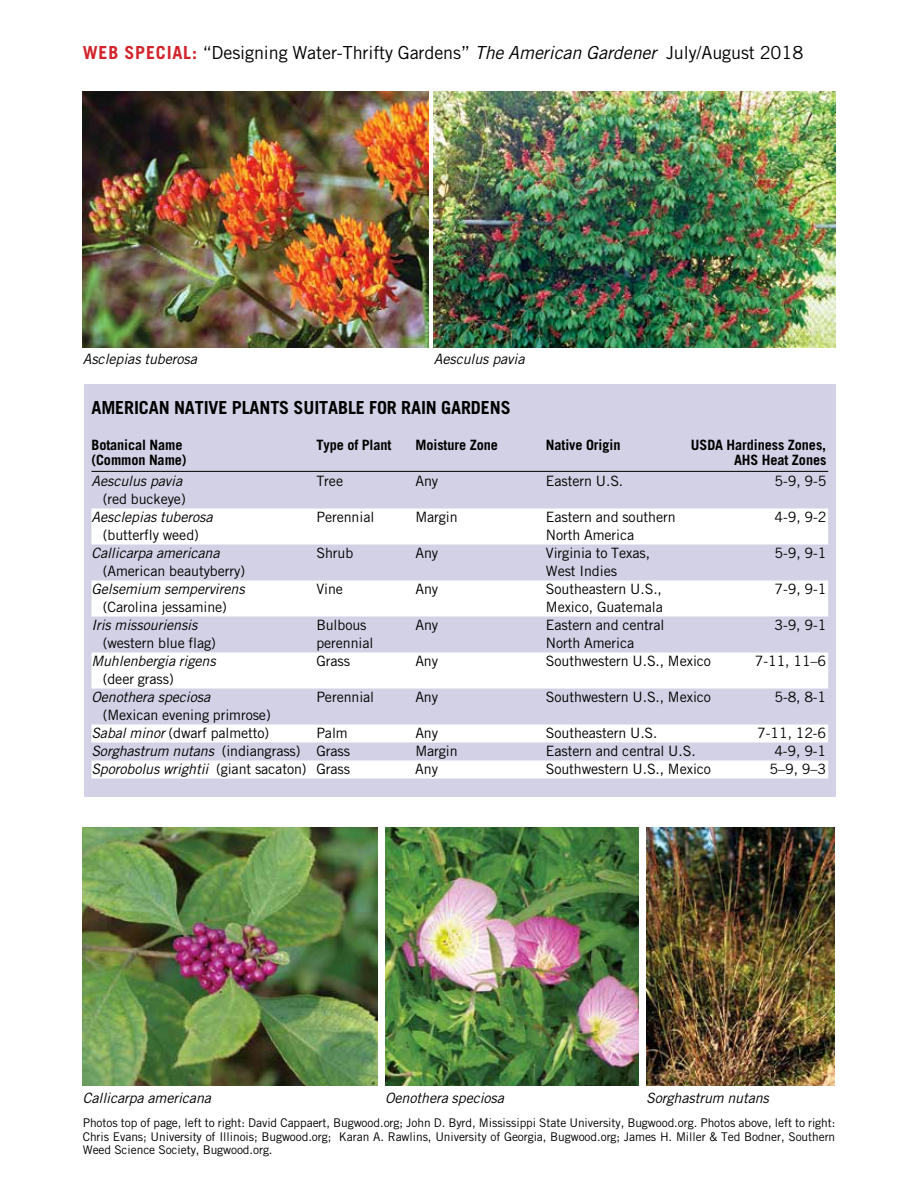
<style>
.page{position:relative;width:918px;height:1188px;background:#fff}
.page>*{position:absolute;margin:0;border:0;box-sizing:border-box;transform-origin:0 0}
.t1{font:18px "Trade Gothic";letter-spacing:-.005em;color:#000}
.t2{font:700 18px "Trade Gothic";letter-spacing:-.005em;color:#000}
.t3{font:14.25px/18px "Trade Gothic";letter-spacing:-.005em;color:#000;text-align:right}
.t4{font:italic 14.25px "Trade Gothic";letter-spacing:-.005em;color:#000}
.t5{font:700 14.25px "Trade Gothic";letter-spacing:-.005em;color:#000}
.t6{font:12px/13.5px "Trade Gothic";letter-spacing:-.005em;color:#000;text-align:justify}
.s1{font-weight:700;color:#d2232a}
.s2{font-style:italic}
</style>
<div class="page">
<div style="left:84px;top:385px;width:752px;height:412px;background:#d2d1e5"></div>
<hr style="left:92px;top:471px;width:736px;height:1px;background:#000">
<div style="left:92px;top:508px;width:736px;height:36px;background:#fff"></div>
<div style="left:92px;top:580px;width:736px;height:36px;background:#fff"></div>
<div style="left:92px;top:652px;width:736px;height:36px;background:#fff"></div>
<div style="left:92px;top:724px;width:736px;height:18px;background:#fff"></div>
<div style="left:92px;top:760px;width:736px;height:18px;background:#fff"></div>
<img style="left:83px;top:92px;width:345px;height:255px">
<img style="left:385px;top:828px;width:254px;height:257px">
<img style="left:646px;top:828px;width:188px;height:257px">
<img style="left:434px;top:92px;width:401px;height:255px">
<img style="left:83px;top:828px;width:295px;height:257px">
<p class="t1" style="left:83px;top:42px;width:722px"><span class="s1">WEB SPECIAL:</span> “Designing Water-Thrifty Gardens” <span class="s2">The American Gardener</span> July/August 2018</p>
<p class="t4" style="left:83px;top:350px;width:116px">Asclepias tuberosa</p>
<p class="t4" style="left:434px;top:350px;width:92px">Aesculus pavia</p>
<p class="t2" style="left:92px;top:397px;width:421px">American Native Plants Suitable for Rain Gardens</p>
<p class="t5" style="left:92px;top:436px;width:93px">Botanical Name</p>
<p class="t5" style="left:316px;top:436px;width:91px">Type of Plant M</p>
<p class="t5" style="left:426px;top:436px;width:103px">oisture Zone N</p>
<p class="t5" style="left:554px;top:436px;width:94px">ative Origin USD</p>
<p class="t5" style="left:715px;top:436px;width:112px">A Hardiness Zones,</p>
<p class="t5" style="left:92px;top:451px;width:97px">(Common Name)</p>
<p class="t5" style="left:734px;top:451px;width:94px">AHS Heat Zones</p>
<p class="t4" style="left:91px;top:472px;width:92px">Aesculus pavia</p>
<p class="t3" style="left:316px;top:472px;width:28px">Tree</p>
<p class="t3" style="left:415px;top:472px;width:24px">Any</p>
<p class="t3" style="left:546px;top:472px;width:79px">Eastern U.S.</p>
<p class="t3" style="left:775px;top:472px;width:53px">5-9, 9-5</p>
<p class="t3" style="left:103px;top:490px;width:84px">(red buckeye)</p>
<p class="t4" style="left:91px;top:508px;width:123px">Aesclepias tuberosa</p>
<p class="t3" style="left:316px;top:508px;width:59px">Perennial</p>
<p class="t3" style="left:415px;top:508px;width:44px">Margin</p>
<p class="t3" style="left:546px;top:508px;width:131px">Eastern and southern</p>
<p class="t3" style="left:774px;top:508px;width:53px">4-9, 9-2</p>
<p class="t3" style="left:103px;top:526px;width:98px">(butterfly weed)</p>
<p class="t3" style="left:546px;top:526px;width:90px">North America</p>
<p class="t4" style="left:91px;top:544px;width:130px">Callicarpa americana</p>
<p class="t3" style="left:316px;top:544px;width:38px">Shrub</p>
<p class="t3" style="left:415px;top:544px;width:24px">Any</p>
<p class="t3" style="left:546px;top:544px;width:106px">Virginia to Texas,</p>
<p class="t3" style="left:774px;top:544px;width:53px">5-9, 9-1</p>
<p class="t3" style="left:103px;top:562px;width:144px">(American beautyberry)</p>
<p class="t3" style="left:546px;top:562px;width:73px">West Indies</p>
<p class="t4" style="left:91px;top:580px;width:155px">Gelsemium sempervirens</p>
<p class="t3" style="left:316px;top:580px;width:28px">Vine</p>
<p class="t3" style="left:415px;top:580px;width:24px">Any</p>
<p class="t3" style="left:546px;top:580px;width:118px">Southeastern U.S.,</p>
<p class="t3" style="left:774px;top:580px;width:53px">7-9, 9-1</p>
<p class="t3" style="left:103px;top:598px;width:126px">(Carolina jessamine)</p>
<p class="t3" style="left:546px;top:598px;width:118px">Mexico, Guatemala</p>
<p class="t4" style="left:91px;top:616px;width:108px">Iris missouriensis</p>
<p class="t3" style="left:316px;top:616px;width:52px">Bulbous</p>
<p class="t3" style="left:415px;top:616px;width:24px">Any</p>
<p class="t3" style="left:546px;top:616px;width:120px">Eastern and central</p>
<p class="t3" style="left:774px;top:616px;width:53px">3-9, 9-1</p>
<p class="t3" style="left:103px;top:634px;width:115px">(western blue flag)</p>
<p class="t3" style="left:316px;top:634px;width:59px">perennial</p>
<p class="t3" style="left:546px;top:634px;width:90px">North America</p>
<p class="t4" style="left:91px;top:652px;width:126px">Muhlenbergia rigens</p>
<p class="t3" style="left:316px;top:652px;width:35px">Grass</p>
<p class="t3" style="left:415px;top:652px;width:24px">Any</p>
<p class="t3" style="left:546px;top:652px;width:167px">Southwestern U.S., Mexico</p>
<p class="t3" style="left:755px;top:652px;width:73px">7-11, 11–6</p>
<p class="t3" style="left:103px;top:670px;width:73px">(deer grass)</p>
<p class="t4" style="left:91px;top:688px;width:120px">Oenothera speciosa</p>
<p class="t3" style="left:316px;top:688px;width:59px">Perennial</p>
<p class="t3" style="left:415px;top:688px;width:24px">Any</p>
<p class="t3" style="left:546px;top:688px;width:167px">Southwestern U.S., Mexico</p>
<p class="t3" style="left:774px;top:688px;width:53px">5-8, 8-1</p>
<p class="t3" style="left:91px;top:706px;width:181px">(Mexican evening primrose)<br><span class="s2">Sabal minor</span> (dwarf palmetto)</p>
<p class="t3" style="left:316px;top:724px;width:33px">Palm</p>
<p class="t3" style="left:415px;top:724px;width:24px">Any</p>
<p class="t3" style="left:546px;top:724px;width:113px">Southeastern U.S.</p>
<p class="t3" style="left:757px;top:724px;width:71px">7-11, 12-6</p>
<p class="t3" style="left:91px;top:742px;width:260px"><span class="s2">Sorghastrum nutans</span> (indiangrass) Grass</p>
<p class="t3" style="left:415px;top:742px;width:44px">Margin</p>
<p class="t3" style="left:546px;top:742px;width:151px">Eastern and central U.S.</p>
<p class="t3" style="left:774px;top:742px;width:53px">4-9, 9-1</p>
<p class="t3" style="left:91px;top:760px;width:260px"><span class="s2">Sporobolus wrightii</span> (giant sacaton) Grass</p>
<p class="t3" style="left:415px;top:760px;width:24px">Any</p>
<p class="t3" style="left:546px;top:760px;width:167px">Southwestern U.S., Mexico</p>
<p class="t3" style="left:770px;top:760px;width:58px">5–9, 9–3</p>
<p class="t4" style="left:83px;top:1089px;width:130px">Callicarpa americana</p>
<p class="t4" style="left:385px;top:1089px;width:120px">Oenothera speciosa</p>
<p class="t4" style="left:646px;top:1089px;width:124px">Sorghastrum nutans</p>
<p class="t6" style="left:83px;top:1116px;width:754px">Photos top of page, left to right: David Cappaert, Bugwood.org; John D. Byrd, Mississippi State University, Bugwood.org. Photos above, left to right:<br>Chris Evans; University of Illinois; Bugwood.org; Karan A. Rawlins, University of Georgia, Bugwood.org; James H. Miller &amp; Ted Bodner, Southern Weed Science Society, Bugwood.org.</p>
</div>
